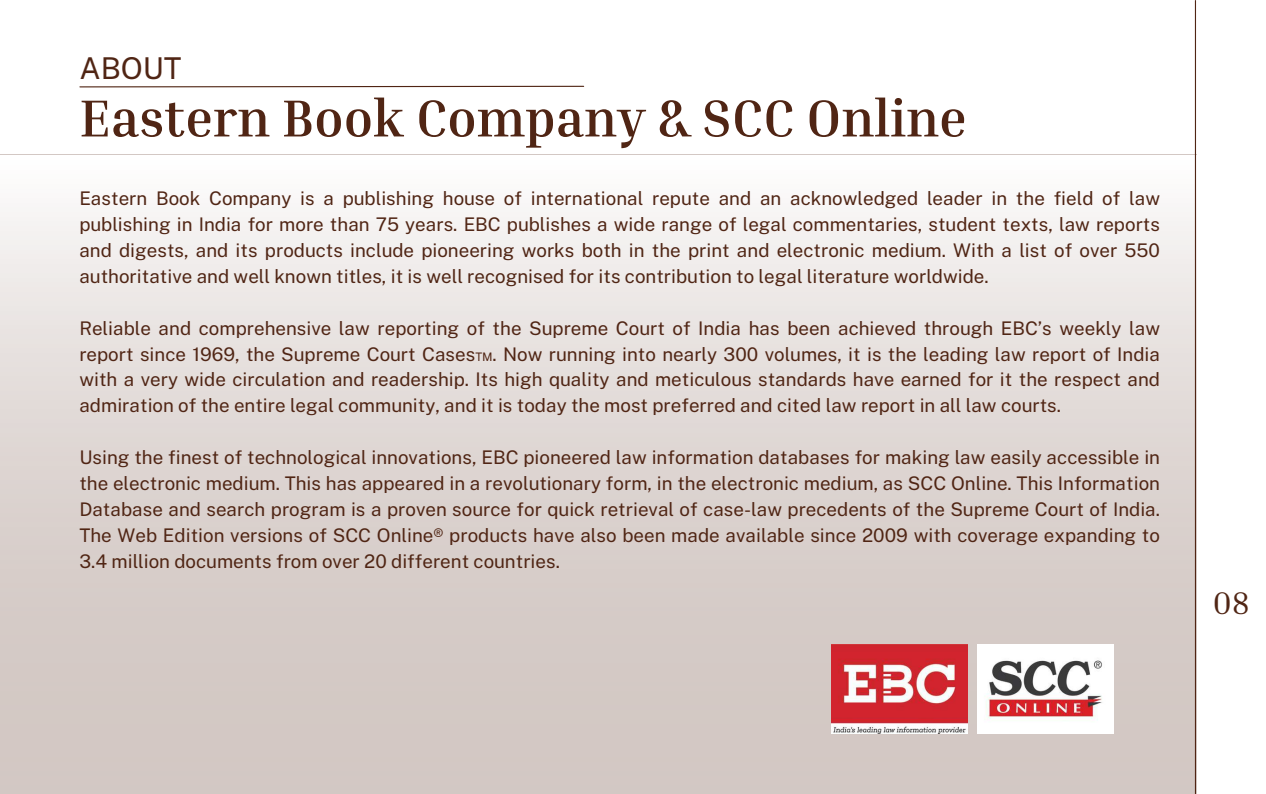
<style>
.page{position:relative;width:1266px;height:794px;background:#fff}
.page>*{position:absolute;margin:0;border:0;box-sizing:border-box;transform-origin:0 0}
.t1{font:700 52.5px "Inria Serif";color:#502514}
.t2{font:32.03px "Inria Serif";color:#502514}
.t3{font:30px "Public Sans";color:#502514}
.t4{font:18.75px/25.9px "Public Sans";color:#502514;text-align:justify}
</style>
<div class="page">
<div style="left:0;top:155px;width:1196px;height:638px;background:linear-gradient(to bottom,#f7f5f4,#cbbeb9)"></div>
<hr style="left:1195px;top:1px;width:1px;height:792px;background:#502514">
<svg style="left:79px;top:85px;width:506px;height:3px"></svg>
<img style="left:977px;top:644px;width:136px;height:88px">
<img style="left:831px;top:644px;width:136px;height:88px">
<h3 class="t3" style="left:79px;top:50px;width:104px">ABOUT</h3>
<h1 class="t1" style="left:79px;top:85px;width:889px">Eastern Book Company &amp; SCC Online</h1>
<p class="t4" style="left:79px;top:185px;width:1082px">Eastern Book Company is a publishing house of international repute and an acknowledged leader in the field of law publishing in India for more than 75 years. EBC publishes a wide range of legal commentaries, student texts, law reports and digests, and its products include pioneering works both in the print and electronic medium. With a list of over 550 authoritative and well known titles, it is well recognised for its contribution to legal literature worldwide.</p>
<p class="t4" style="left:79px;top:315px;width:1082px">Reliable and comprehensive law reporting of the Supreme Court of India has been achieved through EBC’s weekly law report since 1969, the Supreme Court Cases™. Now running into nearly 300 volumes, it is the leading law report of India with a very wide circulation and readership. Its high quality and meticulous standards have earned for it the respect and admiration of the entire legal community, and it is today the most preferred and cited law report in all law courts.</p>
<p class="t4" style="left:79px;top:444px;width:1082px">Using the finest of technological innovations, EBC pioneered law information databases for making law easily accessible in the electronic medium. This has appeared in a revolutionary form, in the electronic medium, as SCC Online. This Information Database and search program is a proven source for quick retrieval of case-law precedents of the Supreme Court of India.<br>The Web Edition versions of SCC Online® products have also been made available since 2009 with coverage expanding to 3.4 million documents from over 20 different countries.</p>
<h2 class="t2" style="left:1212px;top:582px;width:39px">08</h2>
</div>
